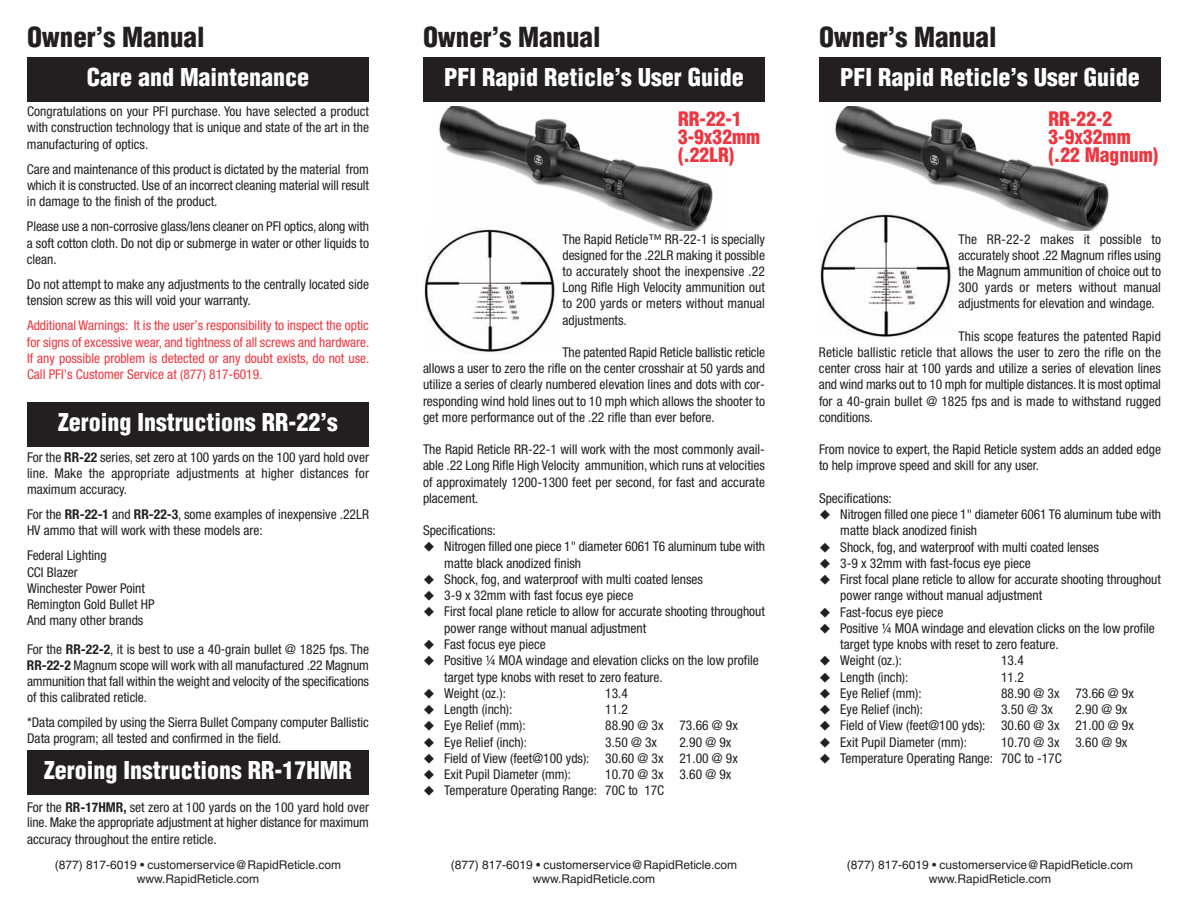
<style>
.page{position:relative;width:1188px;height:918px;background:#fff}
.page>*{position:absolute;margin:0;border:0;box-sizing:border-box;transform-origin:0 0}
.t1{font:900 condensed 27px "Helvetica";color:#231f20}
.t2{font:900 condensed 24px "Helvetica";color:#fff}
.t3{font:900 condensed 19.5px/18px "Helvetica";color:#ee3640}
.t4{font:condensed 13.5px/16.2px "Helvetica Neue";color:#231f20;text-align:justify}
.t5{font:condensed 13.5px/16.2px "Helvetica Neue";color:#ee3640;text-align:justify}
.t6{font:12px/14.4px "Helvetica";color:#231f20;text-align:center}
.s1{font-weight:700}
.s2{font-family:"Lucida Grande";font-stretch:normal}
</style>
<div class="page">
<img style="left:439px;top:106px;width:274px;height:125px">
<div style="left:423px;top:57px;width:342px;height:44px;background:#231f20"></div>
<img style="left:423px;top:227px;width:135px;height:126px">
<div style="left:27px;top:403px;width:342px;height:44px;background:#231f20"></div>
<div style="left:27px;top:750px;width:342px;height:44px;background:#231f20"></div>
<img style="left:835px;top:106px;width:274px;height:125px">
<div style="left:819px;top:57px;width:342px;height:44px;background:#231f20"></div>
<img style="left:819px;top:212px;width:135px;height:126px">
<div style="left:27px;top:57px;width:342px;height:44px;background:#231f20"></div>
<h1 class="t1" style="left:27px;top:27px;width:179px">Owner’s Manual</h1>
<h2 class="t2" style="left:87px;top:68px;width:224px">Care and Maintenance</h2>
<p class="t4" style="left:27px;top:105px;width:344px">Congratulations on your PFI purchase. You have selected a product with construction technology that is unique and state of the art in the manufacturing of optics.</p>
<p class="t4" style="left:27px;top:162px;width:344px">Care and maintenance of this product is dictated by the material from which it is constructed. Use of an incorrect cleaning material will result in damage to the finish of the product.</p>
<p class="t4" style="left:27px;top:220px;width:344px">Please use a non-corrosive glass/lens cleaner on PFI optics, along with a soft cotton cloth. Do not dip or submerge in water or other liquids to clean.</p>
<p class="t4" style="left:27px;top:277px;width:344px">Do not attempt to make any adjustments to the centrally located side tension screw as this will void your warranty.</p>
<p class="t5" style="left:27px;top:319px;width:344px">Additional Warnings: It is the user’s responsibility to inspect the optic for signs of excessive wear, and tightness of all screws and hardware.<br>If any possible problem is detected or any doubt exists, do not use.<br>Call PFI’s Customer Service at (877) 817-6019.</p>
<h2 class="t2" style="left:58px;top:413px;width:281px">Zeroing Instructions RR-22’s</h2>
<p class="t4" style="left:27px;top:450px;width:344px">For the <span class="s1">RR-22</span> series, set zero at 100 yards on the 100 yard hold over line. Make the appropriate adjustments at higher distances for maximum accuracy.</p>
<p class="t4" style="left:27px;top:507px;width:344px">For the <span class="s1">RR-22-1</span> and <span class="s1">RR-22-3</span>, some examples of inexpensive .22LR<br>HV ammo that will work with these models are:</p>
<p class="t4" style="left:27px;top:549px;width:129px;text-align:left">Federal Lighting<br>CCI Blazer<br>Winchester Power Point<br>Remington Gold Bullet HP<br>And many other brands</p>
<p class="t4" style="left:27px;top:642px;width:344px">For the <span class="s1">RR-22-2</span>, it is best to use a 40<span class="s2">‐</span>grain bullet @ 1825 fps. The <span class="s1">RR-22-2</span> Magnum scope will work with all manufactured .22 Magnum ammunition that fall within the weight and velocity of the specifications of this calibrated reticle.</p>
<p class="t4" style="left:27px;top:716px;width:344px">*Data compiled by using the Sierra Bullet Company computer Ballistic<br>Data program; all tested and confirmed in the field.</p>
<h2 class="t2" style="left:44px;top:761px;width:309px">Zeroing Instructions RR-17HMR</h2>
<p class="t4" style="left:27px;top:800px;width:344px">For the <span class="s1">RR-17HMR,</span> set zero at 100 yards on the 100 yard hold over line. Make the appropriate adjustment at higher distance for maximum accuracy throughout the entire reticle.</p>
<p class="t6" style="left:55px;top:859px;width:288px">(877) 817-6019 • customerservice@RapidReticle.com www.RapidReticle.com</p>
<h1 class="t1" style="left:423px;top:27px;width:179px">Owner’s Manual</h1>
<h2 class="t2" style="left:444px;top:68px;width:301px">PFI Rapid Reticle’s User Guide</h2>
<h3 class="t3" style="left:678px;top:111px;width:84px">RR-22-1<br>3-9x32mm (.22LR)</h3>
<p class="t4" style="left:562px;top:232px;width:204px">The Rapid Reticle™ RR-22-1 is specially designed for the .22LR making it possible to accurately shoot the inexpensive .22<br>Long Rifle High Velocity ammunition out to 200 yards or meters without manual adjustments.</p>
<p class="t4" style="left:423px;top:345px;width:344px;text-indent:139px">The patented Rapid Reticle ballistic reticle allows a user to zero the rifle on the center crosshair at 50 yards and utilize a series of clearly numbered elevation lines and dots with cor&shy;responding wind hold lines out to 10 mph which allows the shooter to get more performance out of the .22 rifle than ever before.</p>
<p class="t4" style="left:423px;top:443px;width:344px">The Rapid Reticle RR-22-1 will work with the most commonly avail&shy;able .22 Long Rifle High Velocity ammunition, which runs at velocities of approximately 1200-1300 feet per second, for fast and accurate placement.</p>
<p class="t4" style="left:423px;top:524px;width:74px">Specifications:</p>
<p class="t4" style="left:444px;top:540px;width:322px;text-indent:-21px">◆ Nitrogen filled one piece 1" diameter 6061 T6 aluminum tube with matte black anodized finish</p>
<p class="t4" style="left:423px;top:572px;width:282px">◆ Shock, fog, and waterproof with multi coated lenses</p>
<p class="t4" style="left:423px;top:588px;width:212px">◆ 3-9 x 32mm with fast focus eye piece</p>
<p class="t4" style="left:444px;top:605px;width:322px;text-indent:-21px">◆ First focal plane reticle to allow for accurate shooting throughout power range without manual adjustment</p>
<p class="t4" style="left:423px;top:637px;width:124px">◆ Fast focus eye piece</p>
<p class="t4" style="left:444px;top:653px;width:316px;text-indent:-21px">◆ Positive ¼ MOA windage and elevation clicks on the low profile target type knobs with reset to zero feature.</p>
<p class="t4" style="left:423px;top:686px;width:84px">◆ Weight (oz.):</p>
<p class="t4" style="left:605px;top:686px;width:24px">13.4</p>
<p class="t4" style="left:423px;top:702px;width:91px">◆ Length (inch):</p>
<p class="t4" style="left:605px;top:702px;width:24px">11.2</p>
<p class="t4" style="left:423px;top:719px;width:104px">◆ Eye Relief (mm):</p>
<p class="t4" style="left:605px;top:719px;width:134px">88.90 @ 3x 73.66 @ 9x</p>
<p class="t4" style="left:423px;top:735px;width:106px">◆ Eye Relief (inch):</p>
<p class="t4" style="left:605px;top:735px;width:53px">3.50 @ 3x</p>
<p class="t4" style="left:679px;top:735px;width:53px">2.90 @ 9x</p>
<p class="t4" style="left:423px;top:751px;width:316px">◆ Field of View (feet@100 yds): 30.60 @ 3x 21.00 @ 9x</p>
<p class="t4" style="left:423px;top:767px;width:150px">◆ Exit Pupil Diameter (mm):</p>
<p class="t4" style="left:605px;top:767px;width:128px">10.70 @ 3x 3.60 @ 9x</p>
<p class="t4" style="left:423px;top:784px;width:243px">◆ Temperature Operating Range: 70C to 17C</p>
<p class="t6" style="left:451px;top:859px;width:288px">(877) 817-6019 • customerservice@RapidReticle.com www.RapidReticle.com</p>
<h1 class="t1" style="left:819px;top:27px;width:179px">Owner’s Manual</h1>
<h2 class="t2" style="left:840px;top:68px;width:301px">PFI Rapid Reticle’s User Guide</h2>
<h3 class="t3" style="left:1048px;top:111px;width:111px">RR-22-2<br>3-9x32mm (.22 Magnum)</h3>
<p class="t4" style="left:958px;top:232px;width:204px">The RR-22-2 makes it possible to accurately shoot .22 Magnum rifles using the Magnum ammunition of choice out to 300 yards or meters without manual adjustments for elevation and windage.</p>
<p class="t4" style="left:819px;top:329px;width:344px;text-indent:140px">This scope features the patented Rapid Reticle ballistic reticle that allows the user to zero the rifle on the center cross hair at 100 yards and utilize a series of elevation lines and wind marks out to 10 mph for multiple distances. It is most optimal for a 40-grain bullet @ 1825 fps and is made to withstand rugged conditions.</p>
<p class="t4" style="left:819px;top:443px;width:344px">From novice to expert, the Rapid Reticle system adds an added edge to help improve speed and skill for any user.</p>
<p class="t4" style="left:819px;top:491px;width:74px">Specifications:</p>
<p class="t4" style="left:840px;top:507px;width:322px;text-indent:-21px">◆ Nitrogen filled one piece 1" diameter 6061 T6 aluminum tube with matte black anodized finish</p>
<p class="t4" style="left:819px;top:540px;width:282px">◆ Shock, fog, and waterproof with multi coated lenses</p>
<p class="t4" style="left:819px;top:556px;width:213px">◆ 3-9 x 32mm with fast-focus eye piece</p>
<p class="t4" style="left:840px;top:572px;width:322px;text-indent:-21px">◆ First focal plane reticle to allow for accurate shooting throughout power range without manual adjustment</p>
<p class="t4" style="left:819px;top:605px;width:126px">◆ Fast-focus eye piece</p>
<p class="t4" style="left:840px;top:621px;width:316px;text-indent:-21px">◆ Positive ¼ MOA windage and elevation clicks on the low profile target type knobs with reset to zero feature.</p>
<p class="t4" style="left:819px;top:654px;width:84px">◆ Weight (oz.):</p>
<p class="t4" style="left:1001px;top:654px;width:24px">13.4</p>
<p class="t4" style="left:819px;top:670px;width:91px">◆ Length (inch):</p>
<p class="t4" style="left:1001px;top:670px;width:24px">11.2</p>
<p class="t4" style="left:819px;top:686px;width:104px">◆ Eye Relief (mm):</p>
<p class="t4" style="left:1001px;top:686px;width:134px">88.90 @ 3x 73.66 @ 9x</p>
<p class="t4" style="left:819px;top:702px;width:106px">◆ Eye Relief (inch):</p>
<p class="t4" style="left:1001px;top:702px;width:53px">3.50 @ 3x</p>
<p class="t4" style="left:1076px;top:702px;width:53px">2.90 @ 9x</p>
<p class="t4" style="left:819px;top:719px;width:316px">◆ Field of View (feet@100 yds): 30.60 @ 3x 21.00 @ 9x</p>
<p class="t4" style="left:819px;top:735px;width:150px">◆ Exit Pupil Diameter (mm):</p>
<p class="t4" style="left:1001px;top:735px;width:128px">10.70 @ 3x 3.60 @ 9x</p>
<p class="t4" style="left:819px;top:751px;width:244px">◆ Temperature Operating Range: 70C to -17C</p>
<p class="t6" style="left:847px;top:859px;width:288px">(877) 817-6019 • customerservice@RapidReticle.com www.RapidReticle.com</p>
</div>
